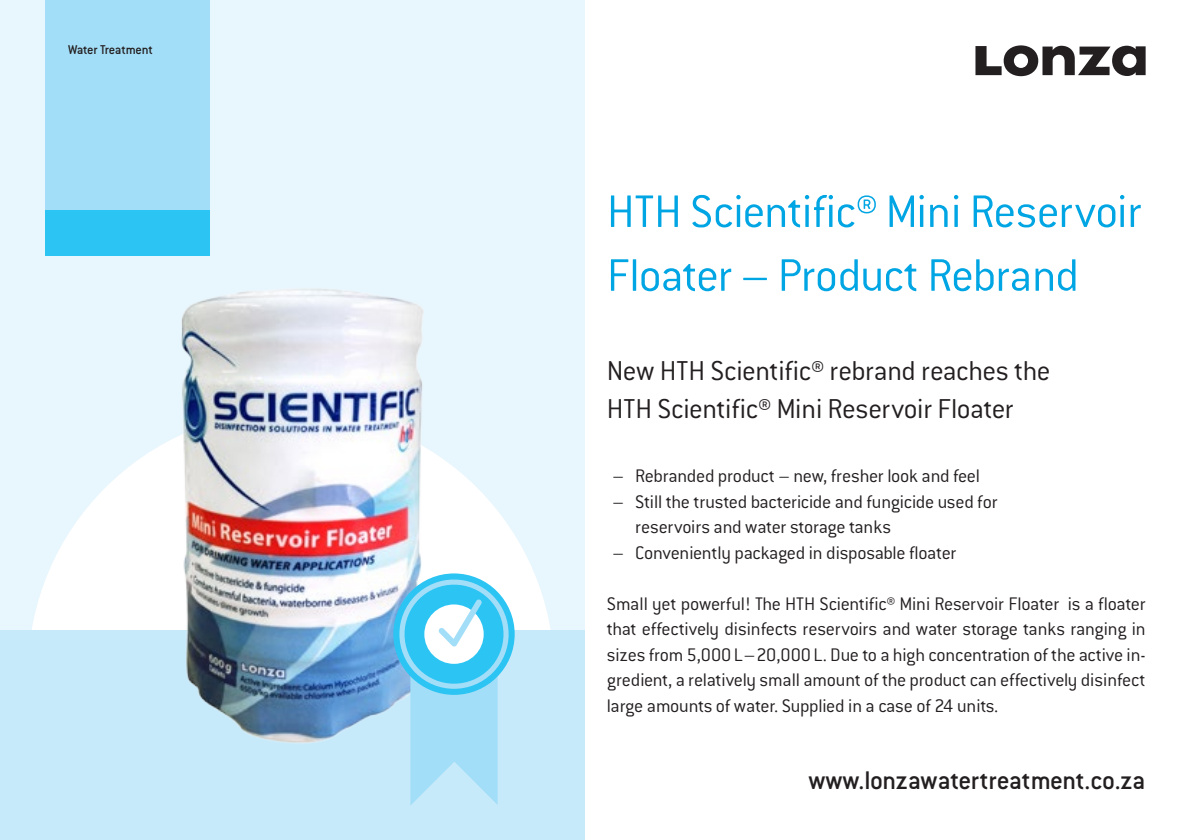
<style>
.page{position:relative;width:1191px;height:840px;background:#fff}
.page>*{position:absolute;margin:0;border:0;box-sizing:border-box;transform-origin:0 0}
.Heading_25pt{font:300 50px "Conduit ITC Std";letter-spacing:-.02em;color:#00a5e3}
.Title_15pt{font:300 30px/38.2px "Conduit ITC Std";letter-spacing:-.015em;color:#231f20}
.t1{font:500 28px "Conduit ITC Std";letter-spacing:-.01em;color:#231f20}
.Body_Copy_10pt{font:300 20px/25.6px "Conduit ITC Std";letter-spacing:-.015em;color:#231f20}
.t2{font:500 14px "Conduit ITC Std";letter-spacing:-.02em;color:#231f20}
</style>
<div class="page">
<div style="left:0;top:0;width:584px;height:839px;background:#e8f6fd"></div>
<svg style="left:32px;top:450px;width:518px;height:179px"></svg>
<div style="left:0;top:629px;width:584px;height:210px;background:#c7eafa"></div>
<img style="left:68px;top:255px;width:361px;height:489px">
<svg style="left:389px;top:569px;width:129px;height:236px"></svg>
<svg style="left:975px;top:45px;width:170px;height:31px"></svg>
<div style="left:45px;top:0;width:165px;height:210px;background:#a3def8"></div>
<div style="left:45px;top:210px;width:165px;height:45px;background:#2bc4f3"></div>
<p class="t2" style="left:68px;top:41px;width:86px">Water Treatment</p>
<p class="Heading_25pt" style="left:607px;top:181px;width:536px">HTH Scientific® Mini Reservoir</p>
<p class="Heading_25pt" style="left:607px;top:245px;width:473px">Floater – Product Rebrand</p>
<p class="Title_15pt" style="left:607px;top:350px;width:445px">New HTH Scientific® rebrand reaches the<br>HTH Scientific® Mini Reservoir Floater</p>
<p class="Body_Copy_10pt" style="left:612px;top:462px;width:369px">– Rebranded product – new, fresher look and feel</p>
<p class="Body_Copy_10pt" style="left:635px;top:488px;width:364px;text-indent:-23px">– Still the trusted bactericide and fungicide used for reservoirs and water storage tanks</p>
<p class="Body_Copy_10pt" style="left:612px;top:539px;width:345px">– Conveniently packaged in disposable floater</p>
<p class="Body_Copy_10pt" style="left:607px;top:590px;width:540px;text-align:justify">Small yet powerful! The HTH Scientific® Mini Reservoir Floater is a floater that effectively disinfects reservoirs and water storage tanks ranging in sizes from 5,000L–20,000L. Due to a high concentration of the active in&shy;gredient, a relatively small amount of the product can effectively disinfect large amounts of water. Supplied in a case of 24 units.</p>
<p class="t1" style="left:808px;top:762px;width:338px">www.lonzawatertreatment.co.za</p>
</div>
